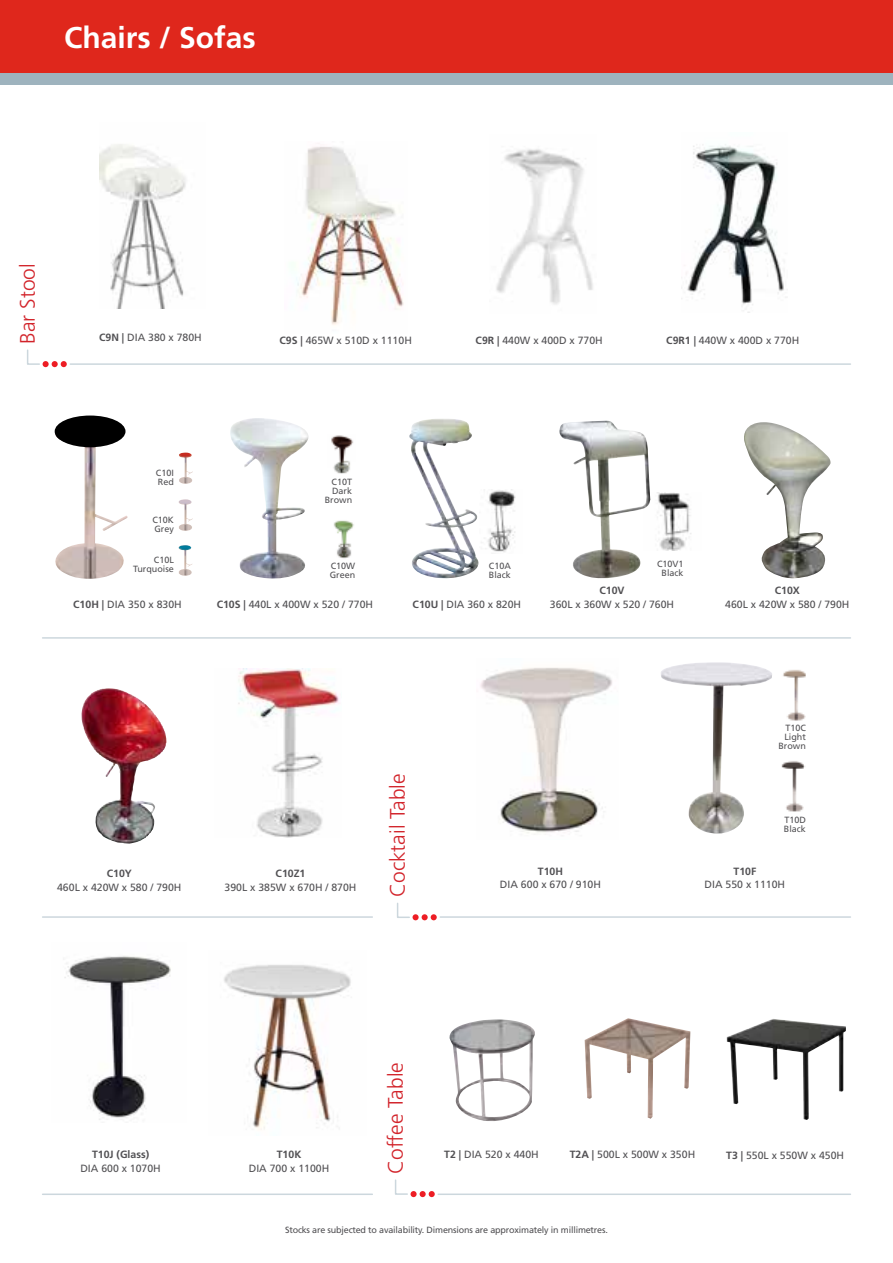
<style>
.page{position:relative;width:893px;height:1263px;background:#fff}
.page>*{position:absolute;margin:0;border:0;box-sizing:border-box;transform-origin:0 0}
.t1{font:700 30px "Frutiger LT Std";color:#fff}
.t2{font:300 21px "Frutiger LT Std";color:#d2232a}
.t3{font:10.5px "Frutiger LT Std";color:#525154}
.t4{font:700 10.5px "Frutiger LT Std";color:#525154}
.t5{font:9px/9px "Frutiger LT Std";color:#525154}
.t6{font:9px "Frutiger LT Std";letter-spacing:-.02em;color:#525154}
.s1{font-weight:700}
</style>
<div class="page">
<div style="left:0;top:0;width:893px;height:74px;background:#df271c"></div>
<div style="left:0;top:74px;width:893px;height:11px;background:#9eb3be"></div>
<hr style="left:43px;top:637px;width:807px;height:2px;background:#ccd7dd">
<hr style="left:43px;top:916px;width:329px;height:2px;background:#ccd7dd">
<hr style="left:43px;top:1193px;width:329px;height:2px;background:#ccd7dd">
<img style="left:99px;top:144px;width:87px;height:164px">
<img style="left:496px;top:149px;width:97px;height:156px">
<img style="left:681px;top:144px;width:106px;height:161px">
<img style="left:296px;top:146px;width:108px;height:179px">
<img style="left:54px;top:420px;width:74px;height:159px">
<img style="left:178px;top:545px;width:14px;height:31px">
<img style="left:178px;top:499px;width:15px;height:32px">
<img style="left:179px;top:452px;width:14px;height:32px">
<img style="left:230px;top:418px;width:79px;height:161px">
<img style="left:331px;top:435px;width:23px;height:39px">
<img style="left:334px;top:520px;width:20px;height:39px">
<img style="left:409px;top:419px;width:70px;height:160px">
<img style="left:481px;top:489px;width:35px;height:63px">
<div style="left:55px;top:415px;width:71px;height:32px;background:#000;border-radius:50%"></div>
<svg style="left:27px;top:349px;width:40px;height:18px"></svg>
<hr style="left:70px;top:363px;width:780px;height:2px;background:#ccd7dd">
<img style="left:744px;top:422px;width:87px;height:157px">
<img style="left:81px;top:689px;width:74px;height:155px">
<img style="left:559px;top:421px;width:91px;height:158px">
<img style="left:643px;top:493px;width:48px;height:58px">
<img style="left:238px;top:668px;width:102px;height:169px">
<svg style="left:397px;top:902px;width:40px;height:18px"></svg>
<hr style="left:440px;top:916px;width:410px;height:2px;background:#ccd7dd">
<img style="left:64px;top:956px;width:107px;height:164px">
<img style="left:224px;top:965px;width:127px;height:165px">
<img style="left:480px;top:667px;width:132px;height:168px">
<img style="left:661px;top:662px;width:111px;height:172px">
<img style="left:781px;top:761px;width:24px;height:51px">
<img style="left:783px;top:670px;width:23px;height:51px">
<svg style="left:395px;top:1179px;width:40px;height:18px"></svg>
<hr style="left:438px;top:1193px;width:412px;height:2px;background:#ccd7dd">
<img style="left:449px;top:1019px;width:86px;height:102px">
<img style="left:585px;top:1018px;width:105px;height:100px">
<img style="left:727px;top:1019px;width:119px;height:101px">
<h1 class="t1" style="left:64px;top:20px;width:193px">Chairs / Sofas</h1>
<h2 class="t2" style="left:16px;top:344px;width:82px;rotate:-90deg">Bar Stool</h2>
<p class="t3" style="left:99px;top:331px;width:104px"><span class="s1">C9N |</span> DIA 380 x 780H</p>
<p class="t3" style="left:279px;top:334px;width:134px"><span class="s1">C9S |</span> 465W x 510D x 1110H</p>
<p class="t3" style="left:476px;top:334px;width:129px"><span class="s1">C9R |</span> 440W x 400D x 770H</p>
<p class="t3" style="left:666px;top:334px;width:135px"><span class="s1">C9R1 |</span> 440W x 400D x 770H</p>
<p class="t5" style="left:156px;top:468px;width:20px">C10I<br>Red</p>
<p class="t5" style="left:152px;top:515px;width:23px">C10K<br>Grey</p>
<p class="t5" style="left:133px;top:556px;width:42px;text-align:right">C10L<br>Turquoise</p>
<p class="t3" style="left:73px;top:598px;width:110px"><span class="s1">C10H |</span> DIA 350 x 830H</p>
<p class="t3" style="left:217px;top:598px;width:158px"><span class="s1">C10S |</span> 440L x 400W x 520 / 770H</p>
<p class="t5" style="left:325px;top:478px;width:29px;text-align:right">C10T<br>Dark<br>Brown</p>
<p class="t5" style="left:330px;top:561px;width:27px">C10W<br>Green</p>
<p class="t5" style="left:489px;top:561px;width:24px">C10A<br>Black</p>
<p class="t3" style="left:413px;top:598px;width:110px"><span class="s1">C10U |</span> DIA 360 x 820H</p>
<p class="t5" style="left:657px;top:559px;width:28px;text-align:center">C10V1<br>Black</p>
<p class="t4" style="left:599px;top:584px;width:27px">C10V</p>
<p class="t3" style="left:550px;top:598px;width:126px">360L x 360W x 520 / 760H</p>
<p class="t4" style="left:775px;top:584px;width:27px">C10X</p>
<p class="t3" style="left:725px;top:598px;width:126px">460L x 420W x 580 / 790H</p>
<p class="t4" style="left:107px;top:867px;width:27px">C10Y</p>
<p class="t3" style="left:57px;top:881px;width:126px">460L x 420W x 580 / 790H</p>
<p class="t4" style="left:276px;top:867px;width:31px">C10Z1</p>
<p class="t3" style="left:225px;top:881px;width:133px">390L x 385W x 670H / 870H</p>
<h2 class="t2" style="left:386px;top:897px;width:125px;rotate:-90deg">Cocktail Table</h2>
<p class="t4" style="left:538px;top:865px;width:27px">T10H</p>
<p class="t3" style="left:500px;top:878px;width:102px">DIA 600 x 670 / 910H</p>
<p class="t5" style="left:778px;top:724px;width:29px;text-align:right">T10C<br>Light<br>Brown</p>
<p class="t5" style="left:784px;top:815px;width:24px">T10D<br>Black</p>
<p class="t4" style="left:733px;top:865px;width:24px">T10F</p>
<p class="t3" style="left:705px;top:878px;width:82px">DIA 550 x 1110H</p>
<p class="t4" style="left:92px;top:1148px;width:59px">T10J (Glass)</p>
<p class="t3" style="left:80px;top:1162px;width:82px">DIA 600 x 1070H</p>
<p class="t4" style="left:277px;top:1148px;width:26px">T10K</p>
<p class="t3" style="left:249px;top:1162px;width:82px">DIA 700 x 1100H</p>
<h2 class="t2" style="left:384px;top:1174px;width:113px;rotate:-90deg">Coffee Table</h2>
<p class="t3" style="left:444px;top:1148px;width:96px"><span class="s1">T2 |</span> DIA 520 x 440H</p>
<p class="t3" style="left:570px;top:1148px;width:127px"><span class="s1">T2A |</span> 500L x 500W x 350H</p>
<p class="t3" style="left:726px;top:1149px;width:119px"><span class="s1">T3 |</span> 550L x 550W x 450H</p>
<p class="t6" style="left:285px;top:1224px;width:324px">Stocks are subjected to availability. Dimensions are approximately in millimetres.</p>
</div>
